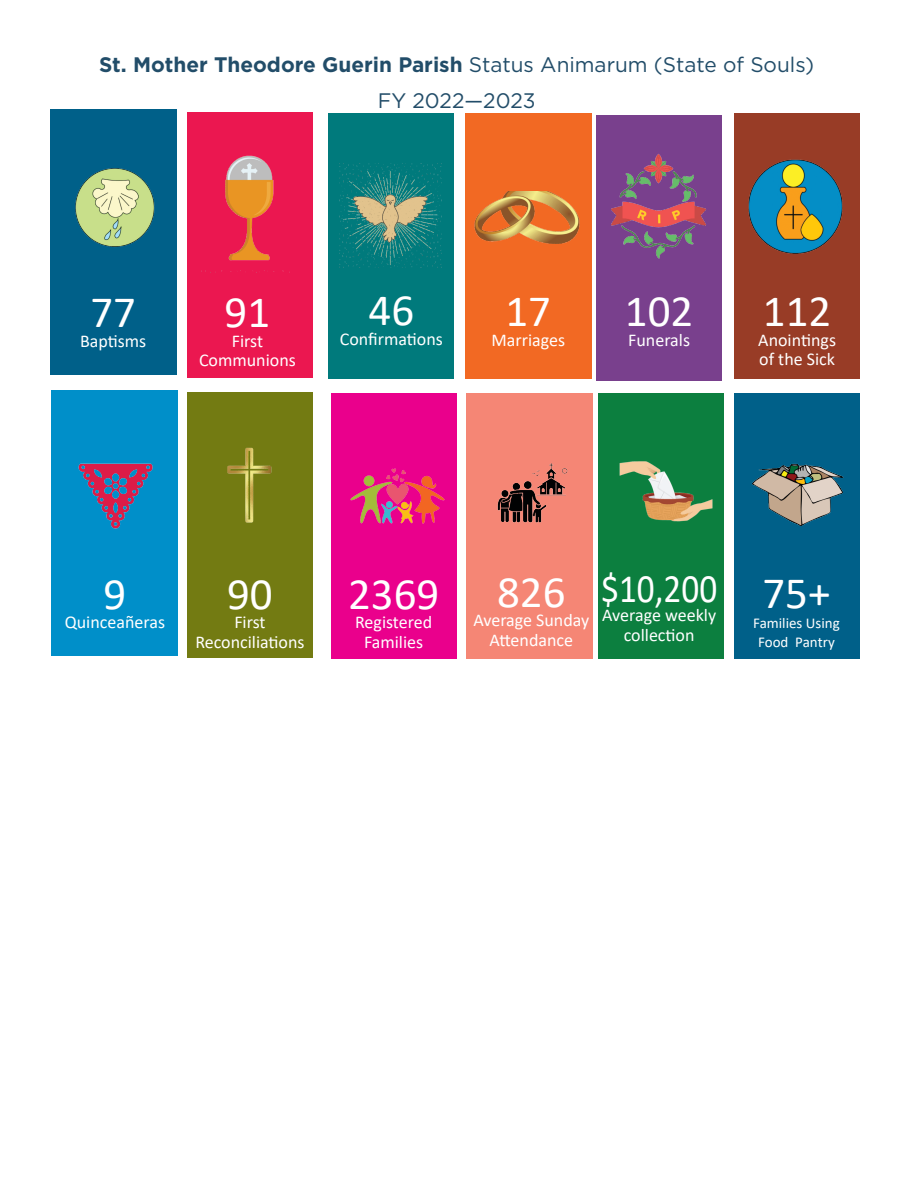
<style>
.page{position:relative;width:918px;height:1188px;background:#fff}
.page>*{position:absolute;margin:0;border:0;box-sizing:border-box;transform-origin:0 0}
.t1{font:45px "Calibri";color:#fff}
.t2{font:40.5px "Calibri";color:#fff;scale:.87 1}
.t3{font:700 21px "Gotham";color:#224d69}
.t4{font:21px "Gotham";color:#224d69}
.t5{font:18px/19.5px "Calibri";color:#fff;text-align:center}
.t6{font:15px "Calibri";color:#fff}
.s1{font-weight:400}
</style>
<div class="page">
<div style="left:50px;top:109px;width:126px;height:265px;background:#006089"></div>
<div style="left:187px;top:112px;width:126px;height:265px;background:#eb1750"></div>
<div style="left:328px;top:113px;width:126px;height:266px;background:#007a7c"></div>
<div style="left:465px;top:113px;width:126px;height:266px;background:#f26923"></div>
<div style="left:596px;top:115px;width:126px;height:265px;background:#79408d"></div>
<div style="left:734px;top:113px;width:126px;height:266px;background:#983c26"></div>
<div style="left:52px;top:390px;width:126px;height:266px;background:#008fc9"></div>
<div style="left:187px;top:392px;width:126px;height:266px;background:#737b12"></div>
<div style="left:331px;top:393px;width:126px;height:266px;background:#ea008c"></div>
<div style="left:467px;top:393px;width:126px;height:266px;background:#f58675"></div>
<div style="left:598px;top:393px;width:126px;height:266px;background:#0c7f3f"></div>
<div style="left:734px;top:393px;width:126px;height:266px;background:#006089"></div>
<img style="left:474px;top:191px;width:106px;height:53px">
<img style="left:75px;top:168px;width:80px;height:79px">
<img style="left:339px;top:163px;width:103px;height:105px">
<img style="left:176px;top:140px;width:114px;height:133px">
<img style="left:611px;top:154px;width:95px;height:105px">
<img style="left:748px;top:159px;width:95px;height:95px">
<img style="left:497px;top:463px;width:71px;height:60px">
<img style="left:350px;top:468px;width:95px;height:56px">
<img style="left:752px;top:463px;width:91px;height:63px">
<img style="left:619px;top:461px;width:94px;height:61px">
<img style="left:227px;top:447px;width:45px;height:76px">
<img style="left:78px;top:463px;width:75px;height:66px">
<p class="t3" style="left:99px;top:51px;width:717px">St. Mother Theodore Guerin Parish <span class="s1">Status Animarum (State of Souls)</span></p>
<p class="t4" style="left:378px;top:88px;width:159px">FY 2022—2023</p>
<p class="t1" style="left:90px;top:281px;width:47px">77</p>
<p class="t5" style="left:80px;top:331px;width:68px">Baptisms</p>
<p class="t1" style="left:225px;top:281px;width:47px">91</p>
<p class="t5" style="left:199px;top:331px;width:98px">First<br>Communions</p>
<p class="t1" style="left:369px;top:279px;width:47px">46</p>
<p class="t5" style="left:340px;top:328px;width:105px">Confirmations</p>
<p class="t1" style="left:505px;top:280px;width:47px">17</p>
<p class="t5" style="left:491px;top:330px;width:75px">Marriages</p>
<p class="t1" style="left:625px;top:280px;width:70px">102</p>
<p class="t5" style="left:628px;top:330px;width:63px">Funerals</p>
<p class="t1" style="left:763px;top:280px;width:70px">112</p>
<p class="t5" style="left:758px;top:330px;width:79px;text-align:left">Anointings of the Sick</p>
<p class="t1" style="left:103px;top:563px;width:24px">9</p>
<p class="t5" style="left:65px;top:612px;width:102px">Quinceañeras</p>
<p class="t1" style="left:227px;top:563px;width:47px">90</p>
<p class="t5" style="left:234px;top:612px;width:33px">First</p>
<p class="t5" style="left:195px;top:632px;width:111px">Reconciliations</p>
<p class="t1" style="left:348px;top:563px;width:93px">2369</p>
<p class="t5" style="left:355px;top:612px;width:79px">Registered</p>
<p class="t5" style="left:364px;top:632px;width:61px">Families</p>
<p class="t1" style="left:497px;top:560px;width:70px">826</p>
<p class="t5" style="left:473px;top:610px;width:117px">Average Sunday<br>Attendance</p>
<p class="t2" style="left:601px;top:560px;width:135px">$10,200</p>
<p class="t5" style="left:602px;top:605px;width:115px">Average weekly collection</p>
<p class="t1" style="left:762px;top:562px;width:70px">75+</p>
<p class="t6" style="left:753px;top:612px;width:88px">Families Using</p>
<p class="t6" style="left:758px;top:632px;width:78px">Food Pantry</p>
</div>
